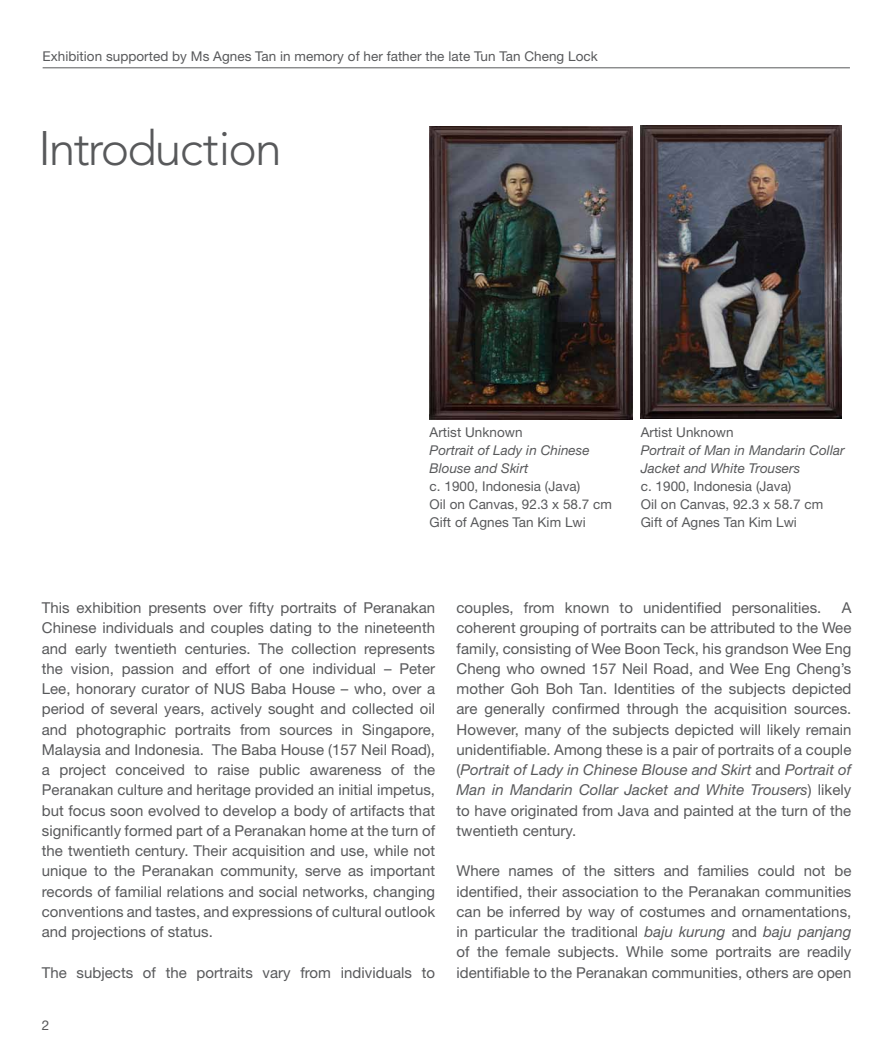
<style>
.page{position:relative;width:893px;height:1063px;background:#fff}
.page>*{position:absolute;margin:0;border:0;box-sizing:border-box;transform-origin:0 0}
.t1{font:300 48px "Avenir LT Std";letter-spacing:-.04em;color:#58595b}
.t2{font:15px/20.2px "Helvetica Neue LT Std";letter-spacing:.005em;color:#58595b;text-align:justify}
.t3{font:13.5px/18px "Helvetica Neue LT Std";letter-spacing:.005em;color:#58595b}
.t4{font:italic 13.5px/18px "Helvetica Neue LT Std";letter-spacing:.005em;color:#58595b}
.s1{font-style:italic}
</style>
<div class="page">
<img style="left:430px;top:126px;width:202px;height:294px">
<img style="left:641px;top:125px;width:201px;height:294px">
<hr style="left:43px;top:68px;width:807px;height:1px;background:#58595b">
<p class="t3" style="left:43px;top:47px;width:557px">Exhibition supported by Ms Agnes Tan in memory of her father the late Tun Tan Cheng Lock</p>
<h1 class="t1" style="left:38px;top:120px;width:245px">Introduction</h1>
<p class="t3" style="left:430px;top:423px;width:95px">Artist Unknown</p>
<p class="t4" style="left:430px;top:441px;width:162px">Portrait of Lady in Chinese<br>Blouse and Skirt</p>
<p class="t3" style="left:430px;top:477px;width:184px">c. 1900, Indonesia (Java)<br>Oil on Canvas, 92.3 x 58.7 cm<br>Gift of Agnes Tan Kim Lwi</p>
<p class="t3" style="left:641px;top:423px;width:95px">Artist Unknown</p>
<p class="t4" style="left:641px;top:441px;width:205px">Portrait of Man in Mandarin Collar<br>Jacket and White Trousers</p>
<p class="t3" style="left:641px;top:477px;width:184px">c. 1900, Indonesia (Java)<br>Oil on Canvas, 92.3 x 58.7 cm<br>Gift of Agnes Tan Kim Lwi</p>
<p class="t2" style="left:42px;top:597px;width:395px">This exhibition presents over fifty portraits of Peranakan Chinese individuals and couples dating to the nineteenth and early twentieth centuries. The collection represents the vision, passion and effort of one individual – Peter Lee, honorary curator of NUS Baba House – who, over a period of several years, actively sought and collected oil and photographic portraits from sources in Singapore, Malaysia and Indonesia. The Baba House (157 Neil Road), a project conceived to raise public awareness of the Peranakan culture and heritage provided an initial impetus, but focus soon evolved to develop a body of artifacts that significantly formed part of a Peranakan home at the turn of the twentieth century. Their acquisition and use, while not unique to the Peranakan community, serve as important records of familial relations and social networks, changing conventions and tastes, and expressions of cultural outlook and projections of status.</p>
<p class="t2" style="left:42px;top:962px;width:395px">The subjects of the portraits vary from individuals to</p>
<p class="t3" style="left:42px;top:1016px;width:9px">2</p>
<p class="t2" style="left:456px;top:597px;width:366px">couples, from known to unidentified personalities.</p>
<p class="t2" style="left:456px;top:597px;width:396px;text-indent:385px">A coherent grouping of portraits can be attributed to the Wee family, consisting of Wee Boon Teck, his grandson Wee Eng Cheng who owned 157 Neil Road, and Wee Eng Cheng’s mother Goh Boh Tan. Identities of the subjects depicted are generally confirmed through the acquisition sources.<br>However, many of the subjects depicted will likely remain unidentifiable. Among these is a pair of portraits of a couple (<span class="s1">Portrait of Lady in Chinese Blouse and Skirt</span> and <span class="s1">Portrait of Man in Mandarin Collar Jacket and White Trousers</span>) likely to have originated from Java and painted at the turn of the twentieth century.</p>
<p class="t2" style="left:456px;top:861px;width:396px">Where names of the sitters and families could not be identified, their association to the Peranakan communities can be inferred by way of costumes and ornamentations, in particular the traditional <span class="s1">baju kurung</span> and <span class="s1">baju panjang </span>of the female subjects. While some portraits are readily identifiable to the Peranakan communities, others are open</p>
</div>
